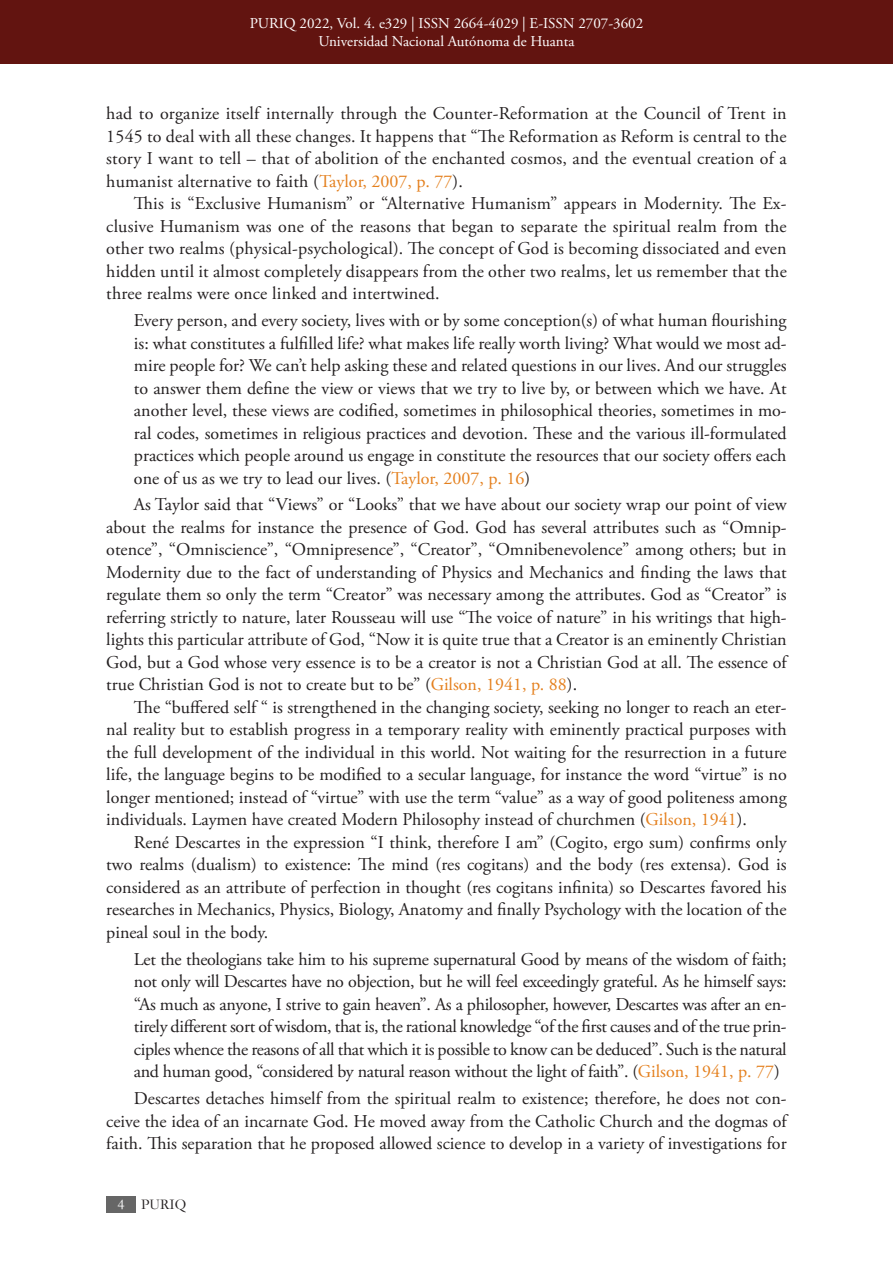
<style>
.page{position:relative;width:893px;height:1263px;background:#fff}
.page>*{position:absolute;margin:0;border:0;box-sizing:border-box;transform-origin:0 0}
.Parrafo_En{font:18px/22.5px "Adobe Garamond Pro";color:#231f20;text-align:justify}
.Cita_Parrafo_es{font:18px/22.5px "Adobe Garamond Pro";color:#231f20;text-align:justify}
.Cita_Parrafo_en{font:18px/22.5px "Adobe Garamond Pro";letter-spacing:-.02em;color:#231f20;text-align:justify}
.Parrafo_ES{font:18px/22.5px "Adobe Garamond Pro";color:#231f20;text-align:justify}
.t1{font:15px/18px "Adobe Garamond Pro";color:#fff;text-align:center}
.t2{font:15px "Garamond";color:#231f20}
.s1{color:#e4801e}
.s2{color:#fff}
</style>
<div class="page">
<div style="left:0;top:0;width:893px;height:64px;background:#621410"></div>
<div style="left:106px;top:1196px;width:29px;height:16px;background:#666"></div>
<p class="t1" style="left:250px;top:15px;width:395px">PURIQ 2022, Vol. 4. e329 | ISSN 2664-4029 | E-ISSN 2707-3602<br>Universidad Nacional Autónoma de Huanta</p>
<p class="Parrafo_En" style="left:106px;top:103px;width:682px">had to organize itself internally through the Counter-Reformation at the Council of Trent in 1545 to deal with all these changes. It happens that “The Reformation as Reform is central to the story I want to tell – that of abolition of the enchanted cosmos, and the eventual creation of a humanist alternative to faith (<span class="s1">Taylor, 2007, p. 77</span>).</p>
<p class="Parrafo_En" style="left:106px;top:193px;width:682px;text-indent:28px">This is “Exclusive Humanism” or “Alternative Humanism” appears in Modernity. The Ex&shy;clusive Humanism was one of the reasons that began to separate the spiritual realm from the other two realms (physical-psychological). The concept of God is becoming dissociated and even hidden until it almost completely disappears from the other two realms, let us remember that the three realms were once linked and intertwined.</p>
<p class="Cita_Parrafo_es" style="left:134px;top:310px;width:654px">Every person, and every society, lives with or by some conception(s) of what human flourishing is: what constitutes a fulfilled life? what makes life really worth living? What would we most ad&shy;mire people for? We can’t help asking these and related questions in our lives. And our struggles to answer them define the view or views that we try to live by, or between which we have. At another level, these views are codified, sometimes in philosophical theories, sometimes in mo&shy;ral codes, sometimes in religious practices and devotion. These and the various ill-formulated practices which people around us engage in constitute the resources that our society offers each one of us as we try to lead our lives. (<span class="s1">Taylor, 2007, p. 16</span>)</p>
<p class="Parrafo_En" style="left:106px;top:494px;width:682px;text-indent:28px">As Taylor said that “Views” or “Looks” that we have about our society wrap our point of view about the realms for instance the presence of God. God has several attributes such as “Omnip&shy;otence”, “Omniscience”, “Omnipresence”, “Creator”, “Omnibenevolence” among others; but in Modernity due to the fact of understanding of Physics and Mechanics and finding the laws that regulate them so only the term “Creator” was necessary among the attributes. God as “Creator” is referring strictly to nature, later Rousseau will use “The voice of nature” in his writings that high&shy;lights this particular attribute of God, “Now it is quite true that a Creator is an eminently Christian God, but a God whose very essence is to be a creator is not a Christian God at all. The essence of true Christian God is not to create but to be” (<span class="s1">Gilson, 1941, p. 88</span>).</p>
<p class="Parrafo_En" style="left:106px;top:697px;width:682px;text-indent:28px">The “buffered self “ is strengthened in the changing society, seeking no longer to reach an eter&shy;nal reality but to establish progress in a temporary reality with eminently practical purposes with the full development of the individual in this world. Not waiting for the resurrection in a future life, the language begins to be modified to a secular language, for instance the word “virtue” is no longer mentioned; instead of “virtue” with use the term “value” as a way of good politeness among individuals. Laymen have created Modern Philosophy instead of churchmen (<span class="s1">Gilson, 1941</span>).</p>
<p class="Parrafo_ES" style="left:106px;top:832px;width:682px;text-indent:28px">René Descartes in the expression “I think, therefore I am” (Cogito, ergo sum) confirms only two realms (dualism) to existence: The mind (res cogitans) and the body (res extensa). God is considered as an attribute of perfection in thought (res cogitans infinita) so Descartes favored his researches in Mechanics, Physics, Biology, Anatomy and finally Psychology with the location of the pineal soul in the body.</p>
<p class="Cita_Parrafo_en" style="left:134px;top:948px;width:654px">Let the theologians take him to his supreme supernatural Good by means of the wisdom of faith; not only will Descartes have no objection, but he will feel exceedingly grateful. As he himself says: “As much as anyone, I strive to gain heaven”. As a philosopher, however, Descartes was after an en&shy;tirely different sort of wisdom, that is, the rational knowledge “of the first causes and of the true prin&shy;ciples whence the reasons of all that which it is possible to know can be deduced”. Such is the natural and human good, “considered by natural reason without the light of faith”. (<span class="s1">Gilson, 1941, p. 77</span>)</p>
<p class="Parrafo_En" style="left:106px;top:1088px;width:682px;text-indent:28px">Descartes detaches himself from the spiritual realm to existence; therefore, he does not con&shy;ceive the idea of an incarnate God. He moved away from the Catholic Church and the dogmas of faith. This separation that he proposed allowed science to develop in a variety of investigations for</p>
<p class="t2" style="left:117px;top:1194px;width:71px"><span class="s2">4</span> PURIQ</p>
</div>
